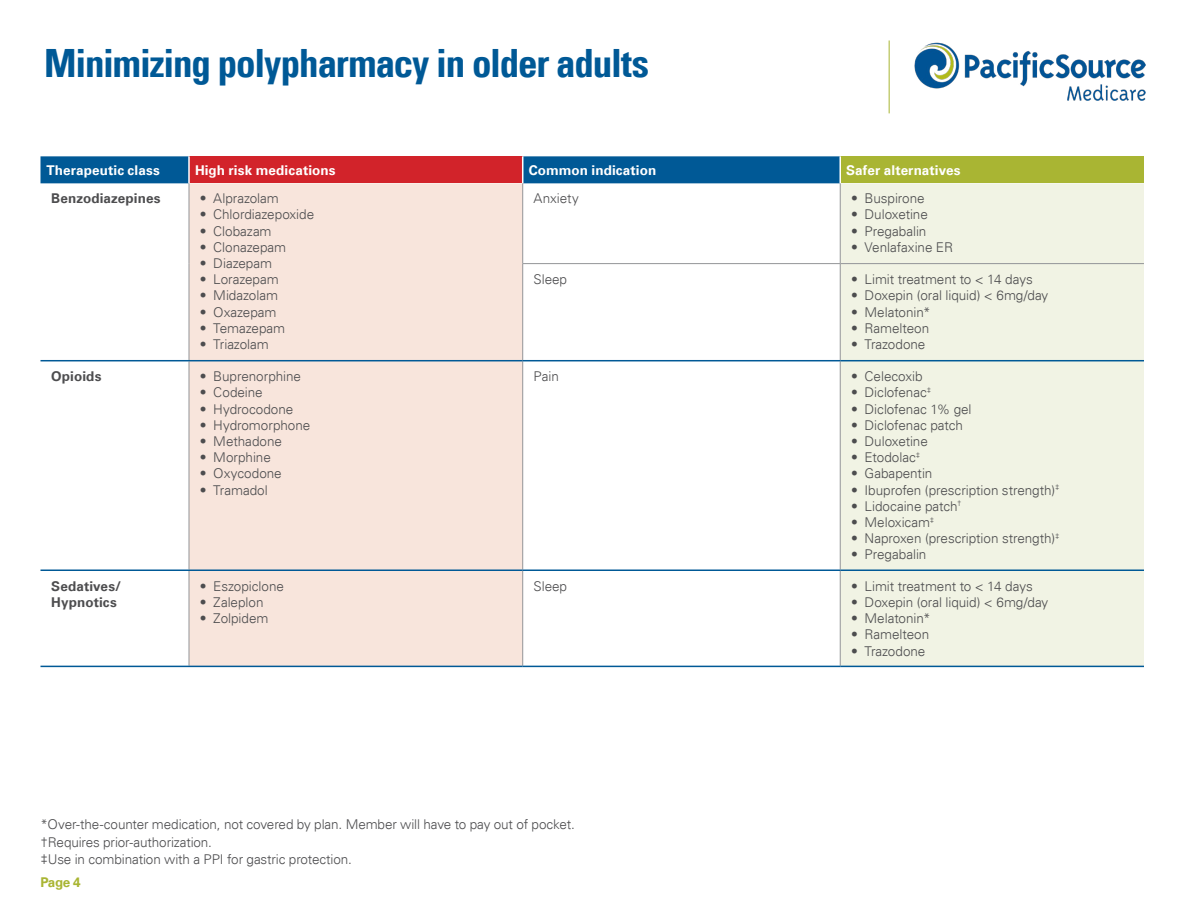
<style>
.page{position:relative;width:1188px;height:918px;background:#fff}
.page>*{position:absolute;margin:0;border:0;box-sizing:border-box;transform-origin:0 0}
.t1{font:700 condensed 39px "Univers LT";letter-spacing:-.03em;color:#005996}
.t2{font:300 13.5px/17.2px "Univers LT";letter-spacing:-.005em;color:#4d4d4f}
.t3{font:700 13.5px "Univers LT";letter-spacing:.005em;color:#fff}
.t4{font:700 13.5px/16.2px "Univers LT";letter-spacing:.005em;color:#4d4d4f}
.t5{font:700 13.5px "Univers LT";color:#a9b533}
</style>
<div class="page">
<img style="left:914px;top:43px;width:231px;height:57px">
<hr style="left:889px;top:40px;width:1px;height:73px;background:#a9b533">
<div style="left:840px;top:156px;width:304px;height:27px;background:#a9b533"></div>
<div style="left:190px;top:183px;width:332px;height:483px;background:#f8e5dc"></div>
<div style="left:841px;top:183px;width:303px;height:483px;background:#f1f3e4"></div>
<svg style="left:40px;top:156px;width:799px;height:27px;background:#5a446a"></svg>
<hr style="left:839px;top:156px;width:2px;height:27px;background:#fff">
<hr style="left:189px;top:183px;width:1px;height:81px;background:#939598">
<hr style="left:522px;top:183px;width:1px;height:80px;background:#939598">
<hr style="left:840px;top:183px;width:1px;height:80px;background:#939598">
<hr style="left:189px;top:264px;width:1px;height:96px;background:#939598">
<hr style="left:522px;top:264px;width:1px;height:96px;background:#939598">
<hr style="left:840px;top:264px;width:1px;height:96px;background:#939598">
<hr style="left:189px;top:361px;width:1px;height:209px;background:#939598">
<hr style="left:522px;top:361px;width:1px;height:209px;background:#939598">
<hr style="left:840px;top:361px;width:1px;height:209px;background:#939598">
<hr style="left:189px;top:571px;width:1px;height:95px;background:#939598">
<hr style="left:522px;top:571px;width:1px;height:95px;background:#939598">
<hr style="left:840px;top:571px;width:1px;height:95px;background:#939598">
<hr style="left:40px;top:360px;width:149px;height:1px;background:#005996">
<hr style="left:189px;top:360px;width:334px;height:1px;background:#005996">
<hr style="left:523px;top:360px;width:317px;height:1px;background:#005996">
<hr style="left:840px;top:360px;width:304px;height:1px;background:#005996">
<hr style="left:40px;top:570px;width:149px;height:1px;background:#005996">
<hr style="left:189px;top:570px;width:334px;height:1px;background:#005996">
<hr style="left:523px;top:570px;width:317px;height:1px;background:#005996">
<hr style="left:840px;top:570px;width:304px;height:1px;background:#005996">
<hr style="left:40px;top:666px;width:149px;height:1px;background:#005996">
<hr style="left:189px;top:666px;width:334px;height:1px;background:#005996">
<hr style="left:523px;top:666px;width:317px;height:1px;background:#005996">
<hr style="left:840px;top:666px;width:304px;height:1px;background:#005996">
<hr style="left:522px;top:263px;width:318px;height:1px;background:#939598">
<hr style="left:840px;top:263px;width:304px;height:1px;background:#939598">
<h1 class="t1" style="left:44px;top:39px;width:606px">Minimizing polypharmacy in older adults</h1>
<p class="t3" style="left:46px;top:162px;width:115px">Therapeutic class</p>
<p class="t3" style="left:195px;top:162px;width:142px">High risk medications</p>
<p class="t3" style="left:529px;top:162px;width:129px">Common indication</p>
<p class="t3" style="left:846px;top:162px;width:116px">Safer alternatives</p>
<p class="t4" style="left:51px;top:190px;width:111px">Benzodiazepines</p>
<p class="t2" style="left:200px;top:190px;width:81px">• Alprazolam</p>
<p class="t2" style="left:200px;top:206px;width:116px">• Chlordiazepoxide</p>
<p class="t2" style="left:200px;top:222px;width:73px">• Clobazam</p>
<p class="t2" style="left:200px;top:238px;width:88px">• Clonazepam</p>
<p class="t2" style="left:200px;top:255px;width:74px">• Diazepam</p>
<p class="t2" style="left:200px;top:271px;width:81px">• Lorazepam</p>
<p class="t2" style="left:200px;top:287px;width:80px">• Midazolam</p>
<p class="t2" style="left:200px;top:303px;width:78px">• Oxazepam</p>
<p class="t2" style="left:200px;top:319px;width:87px">• Temazepam</p>
<p class="t2" style="left:200px;top:336px;width:71px">• Triazolam</p>
<p class="t2" style="left:534px;top:190px;width:47px">Anxiety</p>
<p class="t2" style="left:851px;top:190px;width:75px">• Buspirone</p>
<p class="t2" style="left:851px;top:206px;width:78px">• Duloxetine</p>
<p class="t2" style="left:851px;top:222px;width:77px">• Pregabalin</p>
<p class="t2" style="left:851px;top:238px;width:104px">• Venlafaxine ER</p>
<p class="t2" style="left:534px;top:271px;width:35px">Sleep</p>
<p class="t2" style="left:851px;top:271px;width:183px">• Limit treatment to &lt; 14 days</p>
<p class="t2" style="left:851px;top:287px;width:199px">• Doxepin (oral liquid) &lt; 6mg/day</p>
<p class="t2" style="left:851px;top:303px;width:81px">• Melatonin*</p>
<p class="t2" style="left:851px;top:319px;width:80px">• Ramelteon</p>
<p class="t2" style="left:851px;top:336px;width:76px">• Trazodone</p>
<p class="t4" style="left:51px;top:369px;width:52px">Opioids</p>
<p class="t2" style="left:200px;top:368px;width:103px">• Buprenorphine</p>
<p class="t2" style="left:200px;top:384px;width:64px">• Codeine</p>
<p class="t2" style="left:200px;top:400px;width:95px">• Hydrocodone</p>
<p class="t2" style="left:200px;top:416px;width:112px">• Hydromorphone</p>
<p class="t2" style="left:200px;top:433px;width:84px">• Methadone</p>
<p class="t2" style="left:200px;top:449px;width:73px">• Morphine</p>
<p class="t2" style="left:200px;top:465px;width:84px">• Oxycodone</p>
<p class="t2" style="left:200px;top:481px;width:69px">• Tramadol</p>
<p class="t4" style="left:51px;top:578px;width:71px">Sedatives/<br>Hypnotics</p>
<p class="t2" style="left:200px;top:577px;width:86px">• Eszopiclone</p>
<p class="t2" style="left:200px;top:594px;width:65px">• Zaleplon</p>
<p class="t2" style="left:200px;top:610px;width:70px">• Zolpidem</p>
<p class="t2" style="left:534px;top:368px;width:27px">Pain</p>
<p class="t2" style="left:851px;top:368px;width:73px">• Celecoxib</p>
<p class="t2" style="left:851px;top:384px;width:82px">• Diclofenac<sup>‡</sup></p>
<p class="t2" style="left:851px;top:400px;width:122px">• Diclofenac 1% gel</p>
<p class="t2" style="left:851px;top:416px;width:114px">• Diclofenac patch</p>
<p class="t2" style="left:851px;top:433px;width:78px">• Duloxetine</p>
<p class="t2" style="left:851px;top:449px;width:71px">• Etodolac<sup>‡</sup></p>
<p class="t2" style="left:851px;top:465px;width:83px">• Gabapentin</p>
<p class="t2" style="left:851px;top:481px;width:210px">• Ibuprofen (prescription strength)<sup>‡</sup></p>
<p class="t2" style="left:851px;top:497px;width:112px">• Lidocaine patch<sup>†</sup></p>
<p class="t2" style="left:851px;top:514px;width:85px">• Meloxicam<sup>‡</sup></p>
<p class="t2" style="left:851px;top:530px;width:210px">• Naproxen (prescription strength)<sup>‡</sup></p>
<p class="t2" style="left:851px;top:546px;width:77px">• Pregabalin</p>
<p class="t2" style="left:534px;top:577px;width:35px">Sleep</p>
<p class="t2" style="left:851px;top:577px;width:183px">• Limit treatment to &lt; 14 days</p>
<p class="t2" style="left:851px;top:594px;width:199px">• Doxepin (oral liquid) &lt; 6mg/day</p>
<p class="t2" style="left:851px;top:610px;width:81px">• Melatonin*</p>
<p class="t2" style="left:851px;top:626px;width:80px">• Ramelteon</p>
<p class="t2" style="left:851px;top:642px;width:76px">• Trazodone</p>
<p class="t2" style="left:40px;top:816px;width:536px">*Over-the-counter medication, not covered by plan. Member will have to pay out of pocket. †Requires prior-authorization.<br>‡Use in combination with a PPI for gastric protection.</p>
<p class="t5" style="left:40px;top:874px;width:42px">Page 4</p>
</div>
